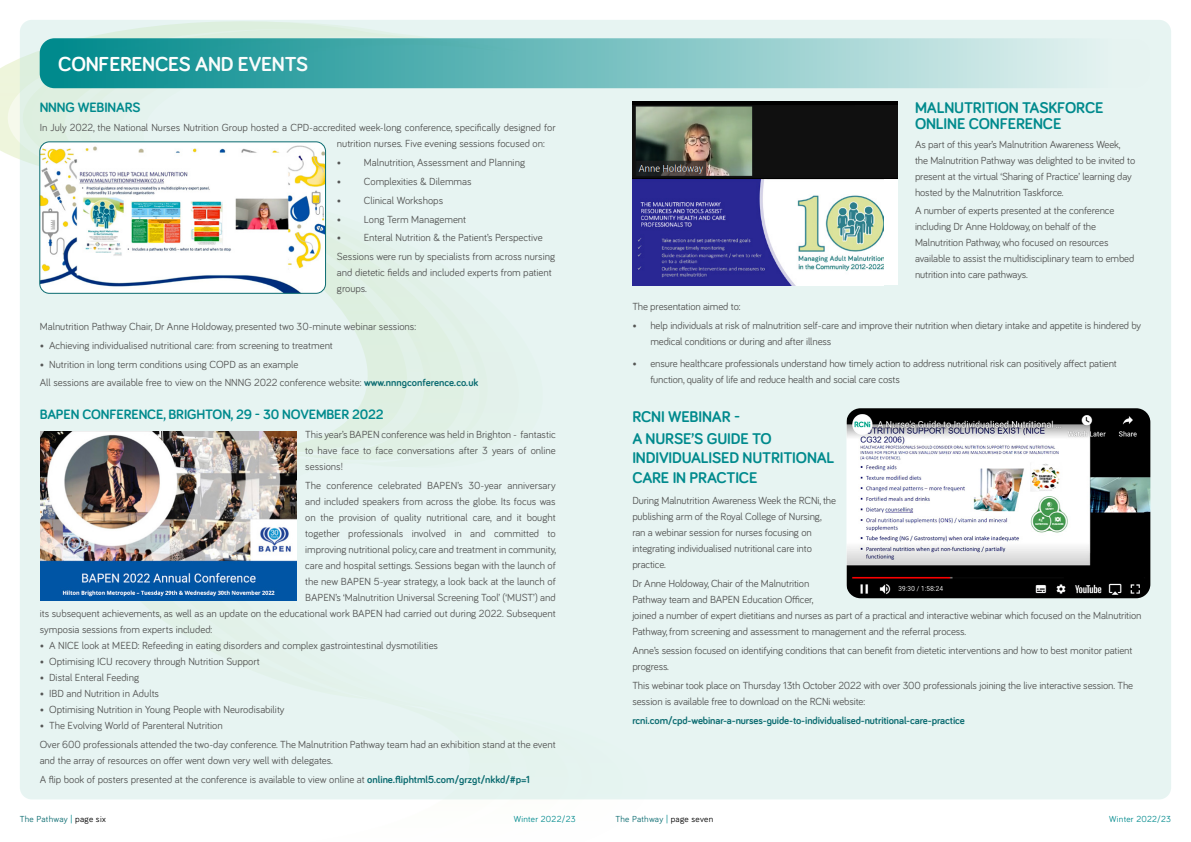
<style>
.page{position:relative;width:1191px;height:842px;background:#fff}
.page>*{position:absolute;margin:0;border:0;box-sizing:border-box;transform-origin:0 0}
.t1{font:700 20.9px "Bariol";letter-spacing:-.01em;color:#fff}
.t2{font:700 16px/16px "Bariol";letter-spacing:-.01em;color:#008a8d}
.t3{font:700 14px "Bariol";letter-spacing:-.01em;color:#008a8d}
.t4{font:10.6px/16px "Bariol";letter-spacing:-.005em;color:#545554}
.t5{font:700 10.6px "Bariol";letter-spacing:-.01em;color:#0a6b70}
.t6{font:9px "Bariol";letter-spacing:.03em;color:#0a6b70}
.t7{font:9px "Bariol";letter-spacing:.03em;color:#008a8d}
.s1{font-weight:700;color:#0a6b70}
.s2{color:#008a8d}
.s3{color:#000}
</style>
<div class="page">
<div style="left:20px;top:20px;width:1151px;height:779px;background:#e7f4f2;border-radius:12px"></div>
<div style="left:40px;top:38px;width:1110px;height:50px;background:linear-gradient(to right,#00888b,#ecf6f4);border-radius:15px"></div>
<img style="left:40px;top:142px;width:285px;height:151px">
<div style="left:40px;top:142px;width:286px;height:151px;border:1px solid #0a6b70;border-radius:10px"></div>
<img style="left:41px;top:432px;width:256px;height:169px">
<div style="left:632px;top:179px;width:265px;height:106px;background:#fff"></div>
<img style="left:632px;top:179px;width:251px;height:106px">
<div style="left:632px;top:101px;width:265px;height:78px;background:#000"></div>
<img style="left:632px;top:105px;width:265px;height:73px">
<img style="left:846px;top:408px;width:304px;height:190px">
<h1 class="t1" style="left:58px;top:49px;width:251px">CONFERENCES AND EVENTS</h1>
<h3 class="t3" style="left:40px;top:98px;width:102px">NNNG WEBINARS</h3>
<p class="t4" style="left:337px;top:119px;width:220px;text-indent:-297px">In July 2022, the National Nurses Nutrition Group hosted a CPD-accredited week-long conference, specifically designed for nutrition nurses. Five evening sessions focused on:</p>
<p class="t4" style="left:337px;top:154px;width:190px">• Malnutrition, Assessment and Planning</p>
<p class="t4" style="left:337px;top:173px;width:136px">• Complexities &amp; Dilemmas</p>
<p class="t4" style="left:337px;top:192px;width:108px">• Clinical Workshops</p>
<p class="t4" style="left:337px;top:210px;width:131px">• Long Term Management</p>
<p class="t4" style="left:337px;top:228px;width:220px;line-height:18.8px">• Enteral Nutrition &amp; the Patient’s Perspective<br>Sessions were run by specialists from across nursing</p>
<p class="t4" style="left:337px;top:264px;width:216px">and dietetic fields and included experts from patient groups.</p>
<p class="t4" style="left:40px;top:318px;width:378px">Malnutrition Pathway Chair, Dr Anne Holdoway, presented two 30-minute webinar sessions:</p>
<p class="t4" style="left:40px;top:337px;width:295px">• Achieving individualised nutritional care: from screening to treatment</p>
<p class="t4" style="left:40px;top:354px;width:440px;line-height:18.8px">• Nutrition in long term conditions using COPD as an example<br>All sessions are available free to view on the NNNG 2022 conference website: <span class="s1">www.nnngconference.co.uk</span></p>
<h3 class="t3" style="left:40px;top:405px;width:345px">BAPEN CONFERENCE, BRIGHTON, 29 - 30 NOVEMBER 2022</h3>
<p class="t4" style="left:305px;top:426px;width:252px;text-align:justify">This year’s BAPEN conference was held in Brighton - fantastic to have face to face conversations after 3 years of online sessions!</p>
<p class="t4" style="left:305px;top:477px;width:252px">The conference celebrated BAPEN’s 30-year anniversary</p>
<p class="t4" style="left:305px;top:493px;width:252px">and included speakers from across the globe. Its focus was</p>
<p class="t4" style="left:305px;top:509px;width:252px">on the provision of quality nutritional care, and it bought</p>
<p class="t4" style="left:305px;top:525px;width:252px">together professionals involved in and committed to</p>
<p class="t4" style="left:305px;top:541px;width:252px">improving nutritional policy, care and treatment in community,</p>
<p class="t4" style="left:305px;top:557px;width:252px">care and hospital settings. Sessions began with the launch of</p>
<p class="t4" style="left:305px;top:573px;width:252px">the new BAPEN 5-year strategy, a look back at the launch of</p>
<p class="t4" style="left:305px;top:589px;width:252px">BAPEN’s ‘Malnutrition Universal Screening Tool’ (‘MUST’) and</p>
<p class="t4" style="left:40px;top:605px;width:517px">its subsequent achievements, as well as an update on the educational work BAPEN had carried out during 2022. Subsequent</p>
<p class="t4" style="left:40px;top:621px;width:174px">symposia sessions from experts included:</p>
<p class="t4" style="left:40px;top:637px;width:400px">• A NICE look at MEED: Refeeding in eating disorders and complex gastrointestinal dysmotilities</p>
<p class="t4" style="left:40px;top:653px;width:222px">• Optimising ICU recovery through Nutrition Support</p>
<p class="t4" style="left:40px;top:669px;width:101px">• Distal Enteral Feeding</p>
<p class="t4" style="left:40px;top:685px;width:121px">• IBD and Nutrition in Adults</p>
<p class="t4" style="left:40px;top:701px;width:246px">• Optimising Nutrition in Young People with Neurodisability</p>
<p class="t4" style="left:40px;top:715px;width:517px;line-height:18.8px">• The Evolving World of Parenteral Nutrition<br>Over 600 professionals attended the two-day conference. The Malnutrition Pathway team had an exhibition stand at the event</p>
<p class="t4" style="left:40px;top:750px;width:492px;line-height:18.8px">and the array of resources on offer went down very well with delegates.<br>A flip book of posters presented at the conference is available to view online at <span class="s1">online.fliphtml5.com/grzgt/nkkd/#p=1</span></p>
<h2 class="t2" style="left:915px;top:99px;width:190px">MALNUTRITION TASKFORCE<br>ONLINE CONFERENCE</h2>
<p class="t4" style="left:915px;top:135px;width:222px">As part of this year’s Malnutrition Awareness Week, the Malnutrition Pathway was delighted to be invited to present at the virtual ‘Sharing of Practice’ learning day hosted by the Malnutrition Taskforce.</p>
<p class="t4" style="left:915px;top:202px;width:221px">A number of experts presented at the conference including Dr Anne Holdoway, on behalf of the Malnutrition Pathway, who focused on resources available to assist the multidisciplinary team to embed nutrition into care pathways.</p>
<p class="t4" style="left:632px;top:298px;width:110px">The presentation aimed to:</p>
<p class="t4" style="left:650px;top:317px;width:492px;text-indent:-18px">• help individuals at risk of malnutrition self-care and improve their nutrition when dietary intake and appetite is hindered by medical conditions or during and after illness</p>
<p class="t4" style="left:650px;top:355px;width:468px;text-indent:-18px">• ensure healthcare professionals understand how timely action to address nutritional risk can positively affect patient function, quality of life and reduce health and social care costs</p>
<h2 class="t2" style="left:632px;top:405px;width:141px;line-height:22px">RCNI WEBINAR -<br>A NURSE’S GUIDE TO</h2>
<h2 class="t2" style="left:632px;top:448px;width:204px;line-height:19.2px">INDIVIDUALISED NUTRITIONAL<br>CARE IN PRACTICE</h2>
<p class="t4" style="left:632px;top:492px;width:205px">During Malnutrition Awareness Week the RCNi, the publishing arm of the Royal College of Nursing, ran a webinar session for nurses focusing on integrating individualised nutritional care into practice.</p>
<p class="t4" style="left:632px;top:575px;width:510px">Dr Anne Holdoway, Chair of the Malnutrition<br>Pathway team and BAPEN Education Officer,<br>joined a number of expert dietitians and nurses as part of a practical and interactive webinar which focused on the Malnutrition Pathway, from screening and assessment to management and the referral process.</p>
<p class="t4" style="left:632px;top:642px;width:501px">Anne’s session focused on identifying conditions that can benefit from dietetic interventions and how to best monitor patient progress.</p>
<p class="t4" style="left:632px;top:677px;width:502px">This webinar took place on Thursday 13th October 2022 with over 300 professionals joining the live interactive session. The session is available free to download on the RCNi website:</p>
<p class="t5" style="left:632px;top:713px;width:334px">rcni.com/cpd-webinar-a-nurses-guide-to-individualised-nutritional-care-practice</p>
<p class="t6" style="left:20px;top:813px;width:87px">The Pathway <span class="s2">|</span> <span class="s3">page six</span></p>
<p class="t7" style="left:514px;top:813px;width:63px">Winter 2022/23</p>
<p class="t6" style="left:615px;top:813px;width:99px">The Pathway <span class="s2">|</span> <span class="s3">page seven</span></p>
<p class="t7" style="left:1109px;top:813px;width:63px">Winter 2022/23</p>
</div>
